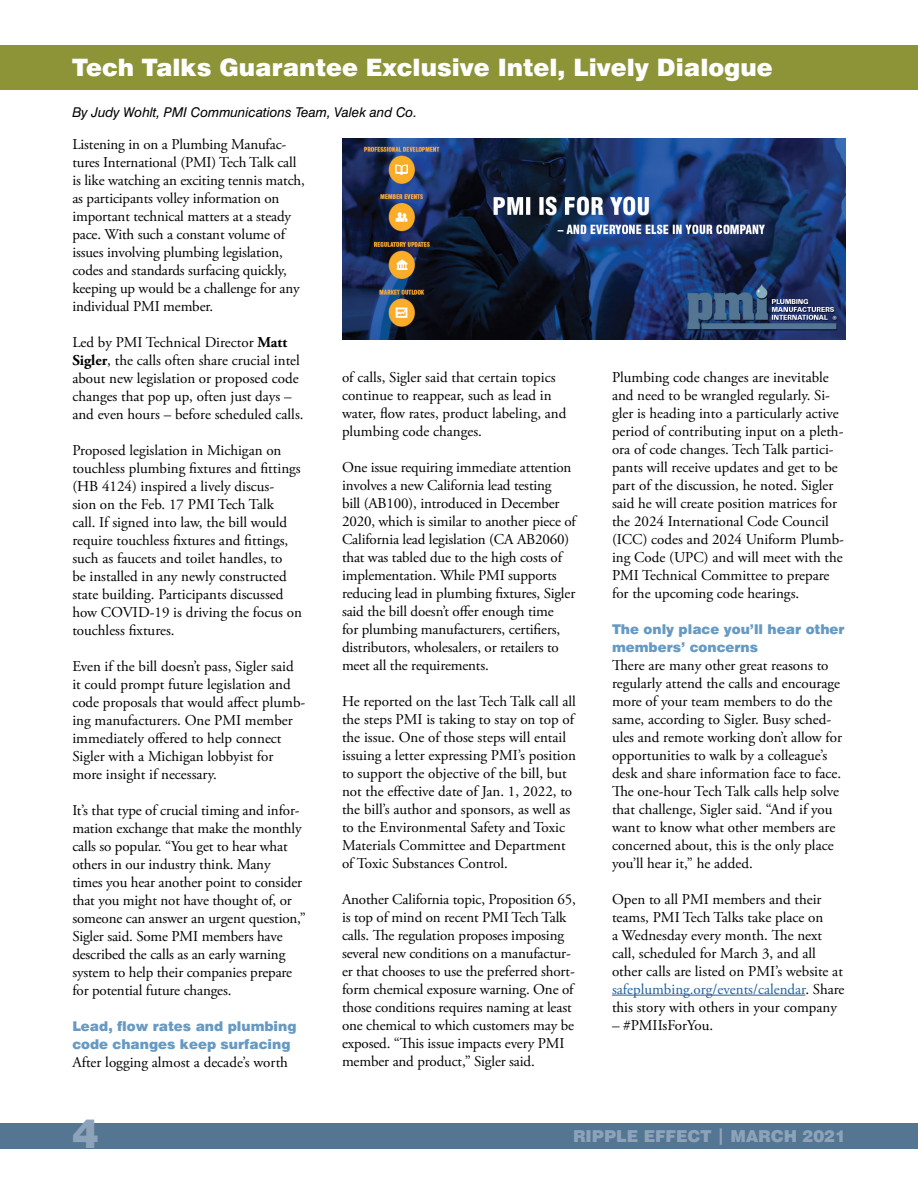
<style>
.page{position:relative;width:918px;height:1188px;background:#fff}
.page>*{position:absolute;margin:0;border:0;box-sizing:border-box;transform-origin:0 0}
.t1{font:900 40.5px "Swiss 721 BT";color:#8da3ba}
.inside_headline{font:900 24px "Swiss 721 BT";color:#fff}
.t2{font:900 16.5px "Swiss 721 BT";color:#8da3ba}
.body{font:15px/18px "Adobe Garamond Pro";color:#000}
.firstlinebold{font:900 13.5px/18px "Swiss 721 BT";color:#679ac3}
.byline{font:italic 13.5px "Swiss 721 BT";color:#000}
.s1{font-weight:700}
.s2{color:#215e9e}
</style>
<div class="page">
<div style="left:0;top:45px;width:918px;height:45px;background:#8d9438"></div>
<div style="left:0;top:1123px;width:918px;height:25px;background:#547693"></div>
<hr style="left:612px;top:995px;width:193px;height:1px;background:#215e9e">
<img style="left:342px;top:138px;width:504px;height:202px">
<p class="inside_headline" style="left:72px;top:53px;width:702px">Tech Talks Guarantee Exclusive Intel, Lively Dialogue</p>
<p class="byline" style="left:72px;top:104px;width:346px">By Judy Wohlt, PMI Communications Team, Valek and Co.</p>
<p class="body" style="left:72px;top:136px;width:234px">Listening in on a Plumbing Manufac&shy;tures International (PMI) Tech Talk call is like watching an exciting tennis match, as participants volley information on important technical matters at a steady pace. With such a constant volume of issues involving plumbing legislation, codes and standards surfacing quickly, keeping up would be a challenge for any individual PMI member.</p>
<p class="body" style="left:72px;top:334px;width:233px">Led by PMI Technical Director <span class="s1">Matt Sigler</span>, the calls often share crucial intel about new legislation or proposed code changes that pop up, often just days – and even hours – before scheduled calls.</p>
<p class="body" style="left:72px;top:442px;width:231px">Proposed legislation in Michigan on touchless plumbing fixtures and fittings (HB 4124) inspired a lively discus-<br>sion on the Feb. 17 PMI Tech Talk<br>call. If signed into law, the bill would require touchless fixtures and fittings, such as faucets and toilet handles, to<br>be installed in any newly constructed state building. Participants discussed how COVID-19 is driving the focus on touchless fixtures.</p>
<p class="body" style="left:72px;top:658px;width:235px">Even if the bill doesn’t pass, Sigler said it could prompt future legislation and code proposals that would affect plumb&shy;ing manufacturers. One PMI member immediately offered to help connect Sigler with a Michigan lobbyist for more insight if necessary.</p>
<p class="body" style="left:72px;top:802px;width:235px">It’s that type of crucial timing and infor&shy;mation exchange that make the monthly calls so popular. “You get to hear what others in our industry think. Many<br>times you hear another point to consider that you might not have thought of, or someone can answer an urgent question,” Sigler said. Some PMI members have described the calls as an early warning system to help their companies prepare for potential future changes.</p>
<p class="firstlinebold" style="left:72px;top:1017px;width:226px">Lead, flow rates and plumbing code changes keep surfacing</p>
<p class="body" style="left:72px;top:1054px;width:217px">After logging almost a decade’s worth</p>
<p class="body" style="left:342px;top:368px;width:226px">of calls, Sigler said that certain topics continue to reappear, such as lead in water, flow rates, product labeling, and plumbing code changes.</p>
<p class="body" style="left:342px;top:458px;width:235px">One issue requiring immediate attention involves a new California lead testing<br>bill (AB100), introduced in December 2020, which is similar to another piece of California lead legislation (CA AB2060) that was tabled due to the high costs of implementation. While PMI supports reducing lead in plumbing fixtures, Sigler said the bill doesn’t offer enough time<br>for plumbing manufacturers, certifiers, distributors, wholesalers, or retailers to meet all the requirements.</p>
<p class="body" style="left:342px;top:692px;width:235px">He reported on the last Tech Talk call all the steps PMI is taking to stay on top of the issue. One of those steps will entail issuing a letter expressing PMI’s position to support the objective of the bill, but not the effective date of Jan. 1, 2022, to the bill’s author and sponsors, as well as to the Environmental Safety and Toxic Materials Committee and Department of Toxic Substances Control.</p>
<p class="body" style="left:342px;top:890px;width:236px">Another California topic, Proposition 65, is top of mind on recent PMI Tech Talk calls. The regulation proposes imposing several new conditions on a manufactur&shy;er that chooses to use the preferred short&shy;form chemical exposure warning. One of those conditions requires naming at least one chemical to which customers may be exposed. “This issue impacts every PMI member and product,” Sigler said.</p>
<p class="body" style="left:612px;top:368px;width:234px">Plumbing code changes are inevitable and need to be wrangled regularly. Si&shy;gler is heading into a particularly active period of contributing input on a pleth&shy;ora of code changes. Tech Talk partici&shy;pants will receive updates and get to be part of the discussion, he noted. Sigler said he will create position matrices for the 2024 International Code Council (ICC) codes and 2024 Uniform Plumb&shy;ing Code (UPC) and will meet with the PMI Technical Committee to prepare for the upcoming code hearings.</p>
<p class="firstlinebold" style="left:612px;top:620px;width:234px">The only place you’ll hear other members’ concerns</p>
<p class="body" style="left:612px;top:656px;width:232px">There are many other great reasons to regularly attend the calls and encourage more of your team members to do the same, according to Sigler. Busy sched&shy;ules and remote working don’t allow for opportunities to walk by a colleague’s desk and share information face to face.<br>The one-hour Tech Talk calls help solve that challenge, Sigler said. “And if you want to know what other members are concerned about, this is the only place you’ll hear it,” he added.</p>
<p class="body" style="left:612px;top:890px;width:234px">Open to all PMI members and their teams, PMI Tech Talks take place on<br>a Wednesday every month. The next call, scheduled for March 3, and all other calls are listed on PMI’s website at <span class="s2">safeplumbing.org/events/calendar</span>. Share this story with others in your company</p>
<p class="body" style="left:612px;top:1016px;width:103px">– #PMIIsForYou.</p>
<h1 class="t1" style="left:72px;top:1109px;width:28px">4</h1>
<p class="t2" style="left:573px;top:1126px;width:274px">RIPPLE EFFECT | MARCH 2021</p>
</div>
